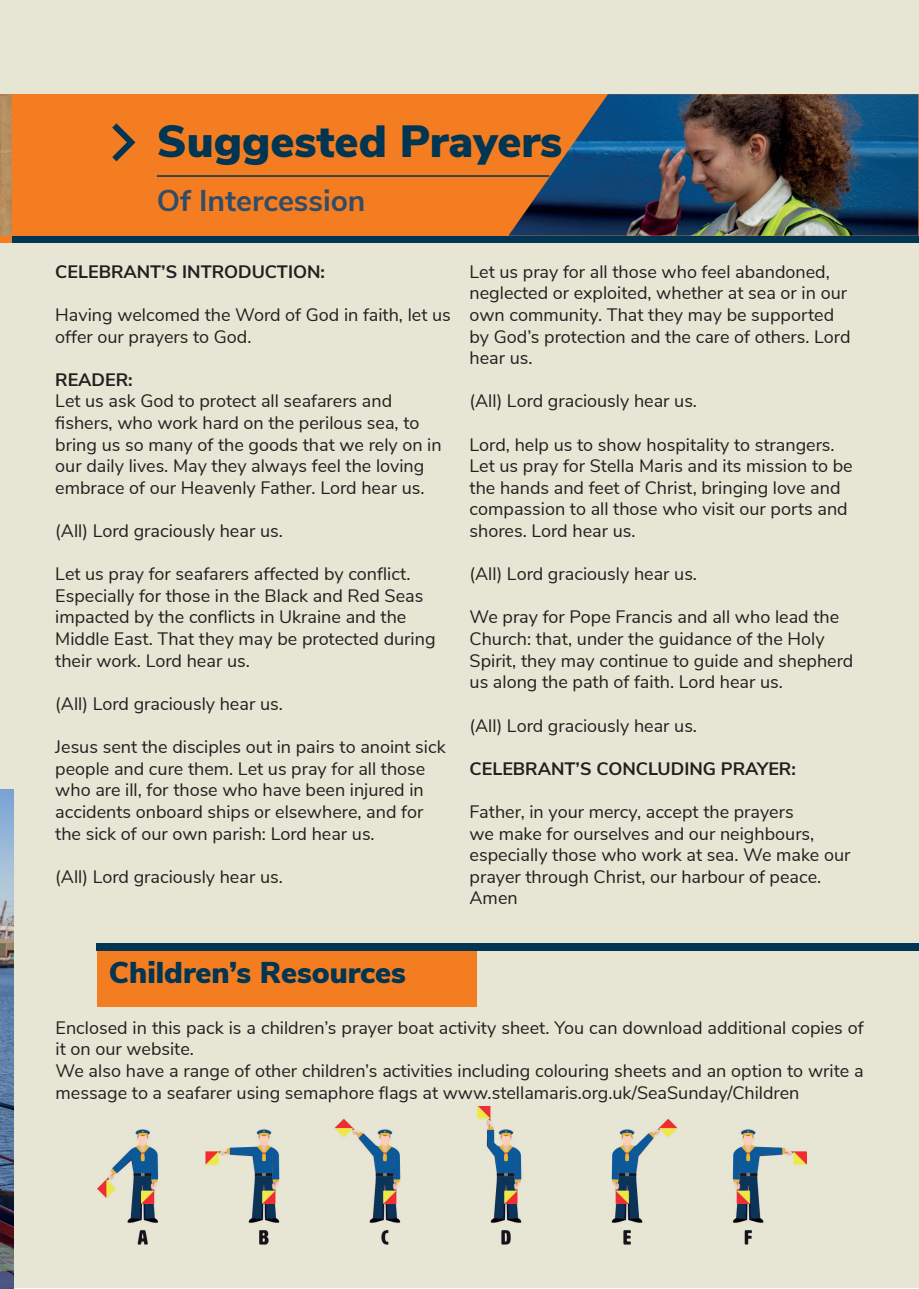
<style>
.page{position:relative;width:919px;height:1289px;background:#fff}
.page>*{position:absolute;margin:0;border:0;box-sizing:border-box;transform-origin:0 0}
.t1{font:900 45px "Nunito Sans";color:#013551}
.t2{font:900 30px "Nunito Sans";color:#013551}
.t3{font:700 30px "Nunito Sans";color:#334c66}
.t4{font:18px/21.6px "Nunito Sans";color:#231f20}
.t5{font:700 18px "Nunito Sans";color:#231f20}
</style>
<div class="page">
<div style="left:0;top:0;width:918px;height:1287px;background:#e7e5d4"></div>
<img style="left:0;top:789px;width:13px;height:499px">
<div style="left:0;top:236px;width:13px;height:7px;background:#f47d21"></div>
<img style="left:0;top:94px;width:13px;height:142px">
<div style="left:13px;top:236px;width:905px;height:7px;background:#013551"></div>
<div style="left:13px;top:94px;width:905px;height:142px;background:#f47d21"></div>
<img style="left:509px;top:94px;width:409px;height:142px">
<svg style="left:112px;top:123px;width:23px;height:38px"></svg>
<hr style="left:157px;top:175px;width:392px;height:2px;background:#013551">
<div style="left:97px;top:944px;width:379px;height:62px;background:#f47d21"></div>
<div style="left:96px;top:943px;width:822px;height:8px;background:#013551"></div>
<img style="left:98px;top:1106px;width:708px;height:139px">
<h1 class="t1" style="left:157px;top:108px;width:407px">Suggested Prayers</h1>
<h2 class="t3" style="left:157px;top:179px;width:210px">Of Intercession</h2>
<p class="t5" style="left:55px;top:258px;width:271px">CELEBRANT’S INTRODUCTION:</p>
<p class="t4" style="left:55px;top:303px;width:397px">Having welcomed the Word of God in faith, let us offer our prayers to God.</p>
<p class="t5" style="left:55px;top:366px;width:79px">READER:</p>
<p class="t4" style="left:55px;top:389px;width:388px">Let us ask God to protect all seafarers and fishers, who work hard on the perilous sea, to bring us so many of the goods that we rely on in our daily lives. May they always feel the loving embrace of our Heavenly Father. Lord hear us.</p>
<p class="t4" style="left:55px;top:519px;width:229px">(All) Lord graciously hear us.</p>
<p class="t4" style="left:55px;top:562px;width:382px">Let us pray for seafarers affected by conflict.<br>Especially for those in the Black and Red Seas impacted by the conflicts in Ukraine and the Middle East. That they may be protected during their work. Lord hear us.</p>
<p class="t4" style="left:55px;top:691px;width:229px">(All) Lord graciously hear us.</p>
<p class="t4" style="left:55px;top:735px;width:392px">Jesus sent the disciples out in pairs to anoint sick people and cure them. Let us pray for all those who are ill, for those who have been injured in accidents onboard ships or elsewhere, and for the sick of our own parish: Lord hear us.</p>
<p class="t4" style="left:55px;top:864px;width:229px">(All) Lord graciously hear us.</p>
<p class="t4" style="left:469px;top:259px;width:382px">Let us pray for all those who feel abandoned, neglected or exploited, whether at sea or in our own community. That they may be supported by God’s protection and the care of others. Lord hear us.</p>
<p class="t4" style="left:469px;top:389px;width:229px">(All) Lord graciously hear us.</p>
<p class="t4" style="left:469px;top:432px;width:384px">Lord, help us to show hospitality to strangers.<br>Let us pray for Stella Maris and its mission to be the hands and feet of Christ, bringing love and compassion to all those who visit our ports and shores. Lord hear us.</p>
<p class="t4" style="left:469px;top:562px;width:229px">(All) Lord graciously hear us.</p>
<p class="t4" style="left:469px;top:605px;width:385px">We pray for Pope Francis and all who lead the Church: that, under the guidance of the Holy Spirit, they may continue to guide and shepherd us along the path of faith. Lord hear us.</p>
<p class="t4" style="left:469px;top:713px;width:229px">(All) Lord graciously hear us.</p>
<p class="t5" style="left:469px;top:755px;width:328px">CELEBRANT’S CONCLUDING PRAYER:</p>
<p class="t4" style="left:469px;top:799px;width:382px">Father, in your mercy, accept the prayers<br>we make for ourselves and our neighbours, especially those who work at sea. We make our prayer through Christ, our harbour of peace.<br>Amen</p>
<h2 class="t2" style="left:109px;top:950px;width:298px">Children’s Resources</h2>
<p class="t4" style="left:55px;top:1015px;width:809px">Enclosed in this pack is a children’s prayer boat activity sheet. You can download additional copies of it on our website.<br>We also have a range of other children’s activities including colouring sheets and an option to write a message to a seafarer using semaphore flags at www.stellamaris.org.uk/SeaSunday/Children</p>
</div>
